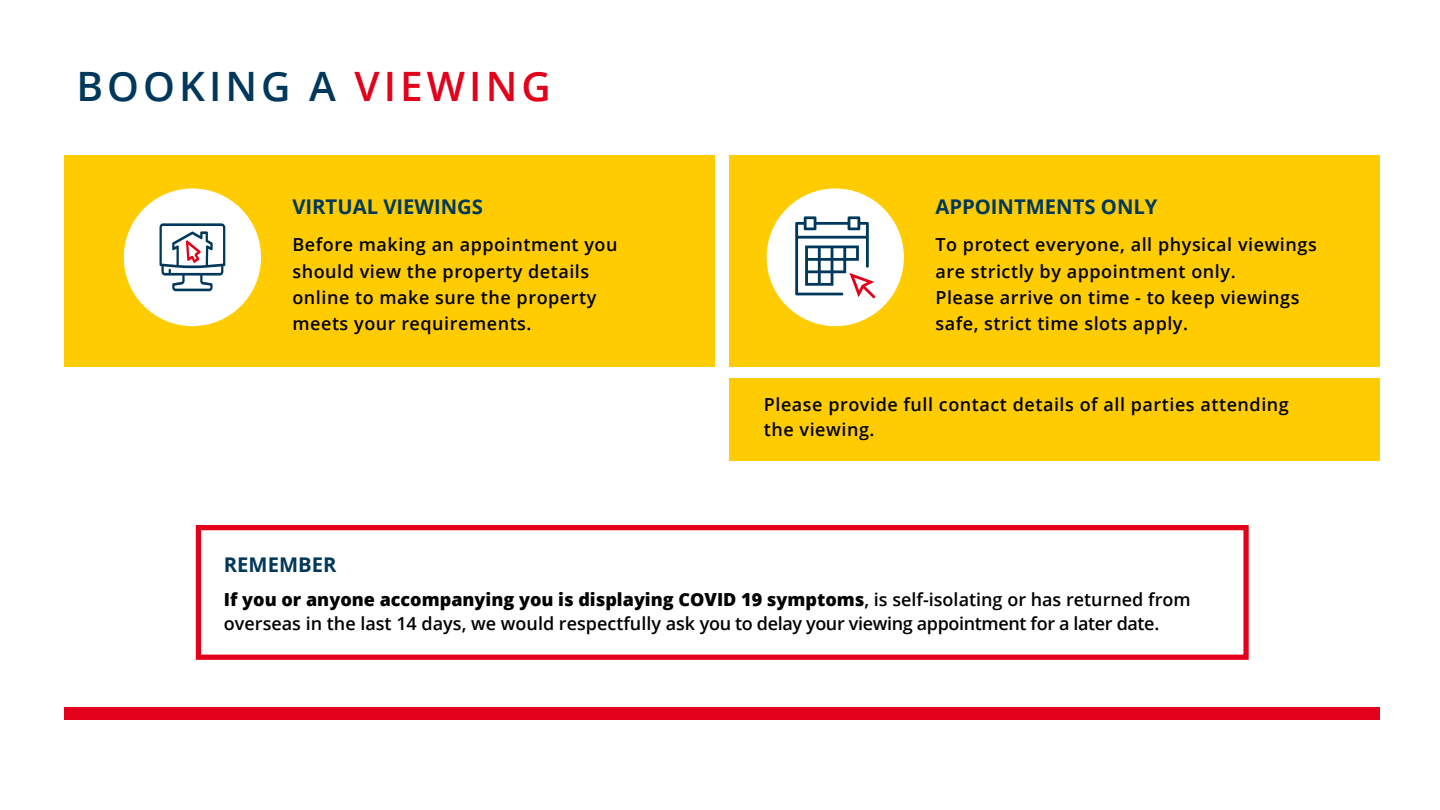
<style>
.page{position:relative;width:1440px;height:810px;background:#fff}
.page>*{position:absolute;margin:0;border:0;box-sizing:border-box;transform-origin:0 0}
.t1{font:600 40.5px "Open Sans";letter-spacing:.1em;color:#00385b}
.t2{font:700 20.25px "Open Sans";color:#00385b}
.t3{font:600 18px/26.2px "Open Sans";letter-spacing:.03em;color:#000}
.t4{font:600 18px/24.8px "Open Sans";letter-spacing:-.01em;color:#000}
.s1{color:#e2001a}
.s2{font-weight:800}
</style>
<div class="page">
<div style="left:729px;top:155px;width:651px;height:211px;background:#fecc00"></div>
<div style="left:729px;top:378px;width:651px;height:83px;background:#fecc00"></div>
<div style="left:196px;top:525px;width:1053px;height:135px;border:5px solid #e2001a"></div>
<div style="left:64px;top:155px;width:652px;height:211px;background:#fecc00"></div>
<div style="left:124px;top:188px;width:137px;height:138px;background:#fff;border-radius:50%"></div>
<div style="left:767px;top:188px;width:137px;height:138px;background:#fff;border-radius:50%"></div>
<div style="left:64px;top:707px;width:1316px;height:13px;background:#e2001a"></div>
<svg style="left:160px;top:223px;width:65px;height:68px"></svg>
<svg style="left:795px;top:216px;width:80px;height:82px"></svg>
<h1 class="t1" style="left:76px;top:59px;width:476px">BOOKING A <span class="s1">VIEWING</span></h1>
<p class="t2" style="left:292px;top:192px;width:192px">VIRTUAL VIEWINGS</p>
<p class="t2" style="left:935px;top:192px;width:224px">APPOINTMENTS ONLY</p>
<p class="t3" style="left:292px;top:231px;width:327px">Before making an appointment you should view the property details online to make sure the property meets your requirements.</p>
<p class="t3" style="left:935px;top:231px;width:383px">To protect everyone, all physical viewings are strictly by appointment only.<br>Please arrive on time - to keep viewings safe, strict time slots apply.</p>
<p class="t2" style="left:224px;top:551px;width:114px">REMEMBER</p>
<p class="t3" style="left:764px;top:392px;width:527px;line-height:24.8px">Please provide full contact details of all parties attending the viewing.</p>
<p class="t4" style="left:224px;top:586px;width:968px"><span class="s2">If you or anyone accompanying you is displaying COVID 19 symptoms</span>, is self-isolating or has returned from overseas in the last 14 days, we would respectfully ask you to delay your viewing appointment for a later date.</p>
</div>
